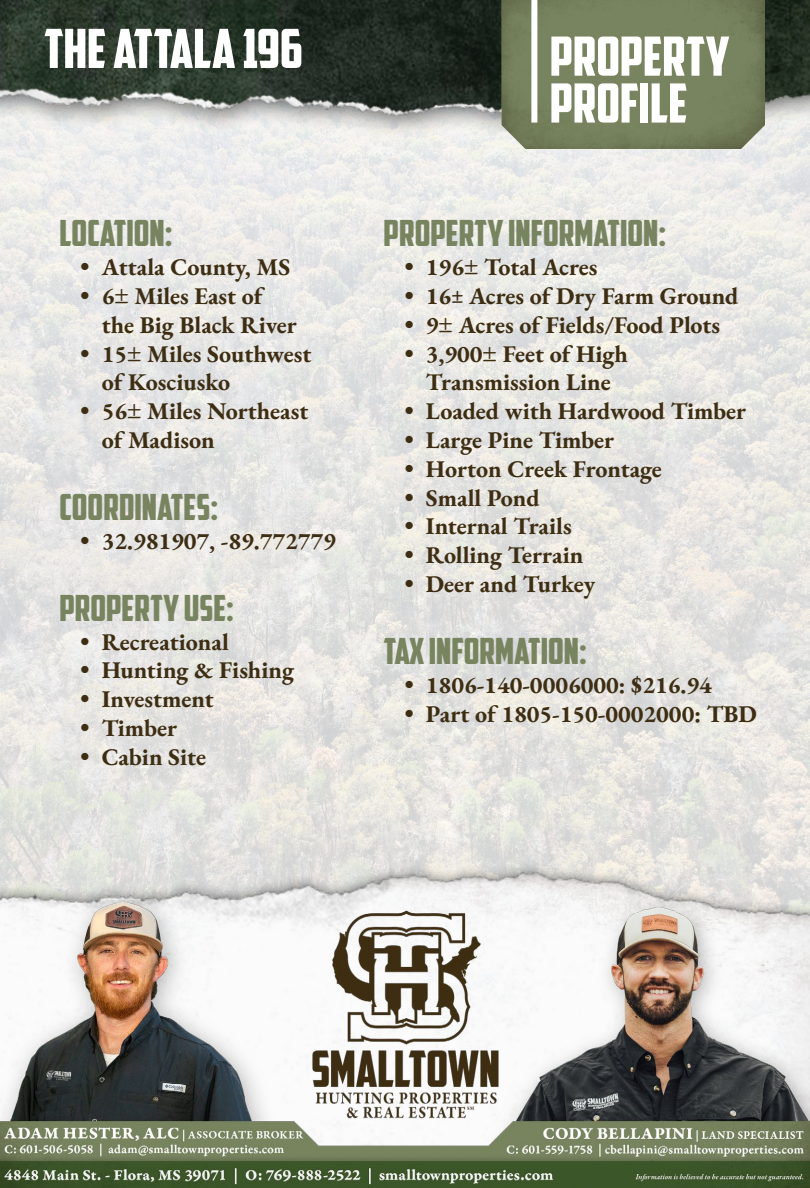
<style>
.page{position:relative;width:810px;height:1188px;background:#fff}
.page>*{position:absolute;margin:0;border:0;box-sizing:border-box;transform-origin:0 0}
.t1{font:54px/46.8px "American Captain";color:#fff}
.t2{font:36px "American Captain";color:#77845f}
.t3{font:24px/28.8px "EB Garamond";color:#3d2d12}
</style>
<div class="page">
<img style="left:0;top:169px;width:810px;height:653px">
<img style="left:0;top:822px;width:810px;height:78px">
<img style="left:0;top:900px;width:810px;height:288px">
<img style="left:0;top:0;width:810px;height:169px">
<img style="left:502px;top:0;width:263px;height:149px">
<div style="left:531px;top:0;width:6px;height:123px;background:#fff"></div>
<h1 class="t1" style="left:44px;top:25px;width:260px">THE ATTALA 196</h1>
<h1 class="t1" style="left:550px;top:33px;width:181px">PROPERTY<br>PROFILE</h1>
<h2 class="t2" style="left:59px;top:212px;width:115px">LOCATION:</h2>
<p class="t3" style="left:81px;top:253px;width:211px">• Attala County, MS</p>
<p class="t3" style="left:102px;top:282px;width:197px;text-indent:-21px">• 6± Miles East of the Big Black River</p>
<p class="t3" style="left:102px;top:339px;width:211px;text-indent:-21px">• 15± Miles Southwest of Kosciusko</p>
<p class="t3" style="left:102px;top:397px;width:208px;text-indent:-21px">• 56± Miles Northeast of Madison</p>
<h2 class="t2" style="left:59px;top:485px;width:160px">COORDINATES:</h2>
<p class="t3" style="left:81px;top:526px;width:257px">• 32.981907, -89.772779</p>
<h2 class="t2" style="left:59px;top:586px;width:176px">PROPERTY USE:</h2>
<p class="t3" style="left:81px;top:627px;width:150px">• Recreational</p>
<p class="t3" style="left:81px;top:656px;width:215px">• Hunting &amp; Fishing</p>
<p class="t3" style="left:81px;top:685px;width:135px">• Investment</p>
<p class="t3" style="left:81px;top:714px;width:98px">• Timber</p>
<p class="t3" style="left:81px;top:742px;width:127px">• Cabin Site</p>
<h2 class="t2" style="left:384px;top:212px;width:284px">PROPERTY INFORMATION:</h2>
<p class="t3" style="left:405px;top:253px;width:194px">• 196± Total Acres</p>
<p class="t3" style="left:405px;top:282px;width:335px">• 16± Acres of Dry Farm Ground</p>
<p class="t3" style="left:405px;top:310px;width:317px">• 9± Acres of Fields/Food Plots</p>
<p class="t3" style="left:405px;top:339px;width:225px;text-align:center">• 3,900± Feet of High<br>Transmission Line</p>
<p class="t3" style="left:405px;top:397px;width:343px">• Loaded with Hardwood Timber</p>
<p class="t3" style="left:405px;top:426px;width:211px">• Large Pine Timber</p>
<p class="t3" style="left:405px;top:454px;width:259px">• Horton Creek Frontage</p>
<p class="t3" style="left:405px;top:483px;width:137px">• Small Pond</p>
<p class="t3" style="left:405px;top:512px;width:168px">• Internal Trails</p>
<p class="t3" style="left:405px;top:541px;width:180px">• Rolling Terrain</p>
<p class="t3" style="left:405px;top:570px;width:192px">• Deer and Turkey</p>
<h2 class="t2" style="left:384px;top:629px;width:205px">TAX INFORMATION:</h2>
<p class="t3" style="left:405px;top:670px;width:308px">• 1806-140-0006000: $216.94</p>
<p class="t3" style="left:405px;top:699px;width:354px">• Part of 1805-150-0002000: TBD</p>
</div>
